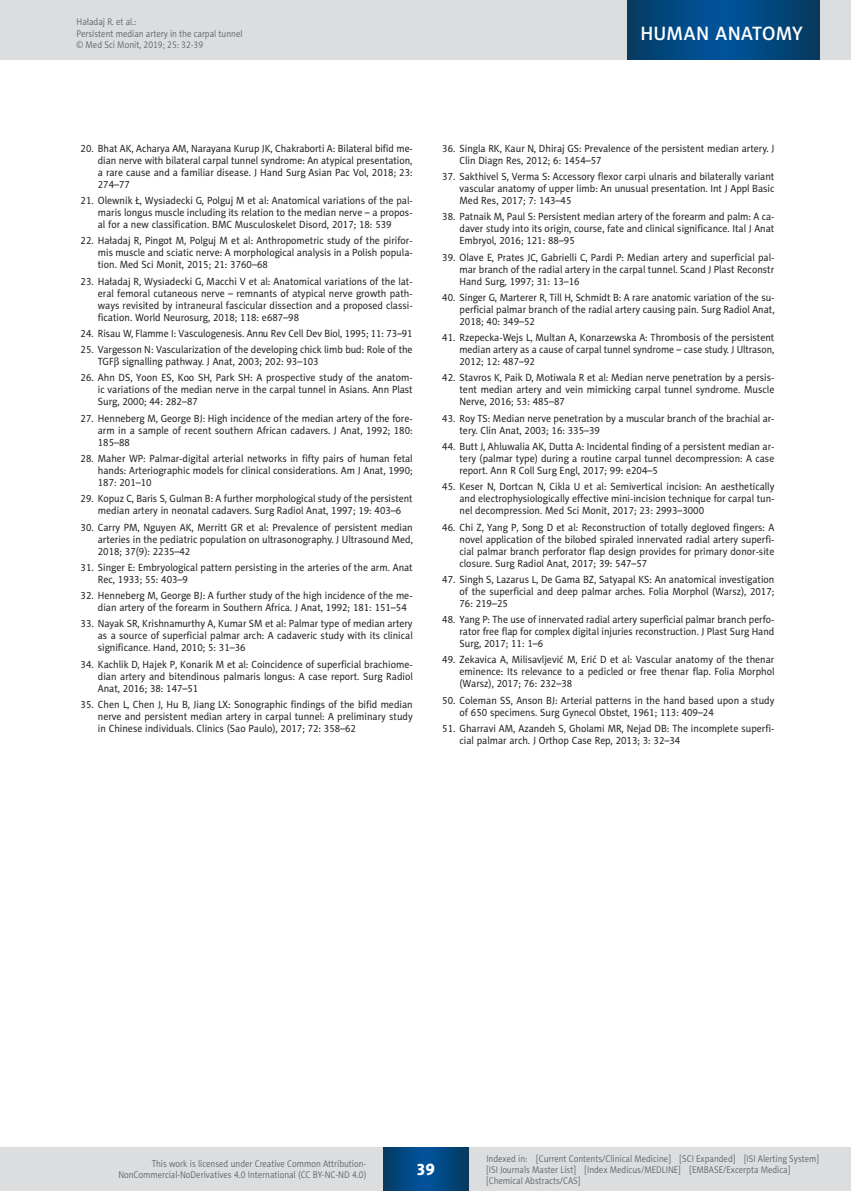
<style>
.page{position:relative;width:851px;height:1191px;background:#fff}
.page>*{position:absolute;margin:0;border:0;box-sizing:border-box;transform-origin:0 0}
.t1{font:19.5px "Naomi Sans EFN Medium";letter-spacing:.01em;color:#fff}
.t2{font:16.5px "Naomi Sans EFN Heavy";color:#fff}
.MSM_Referencje_punkt{font:10.5px/12px "Naomi Sans EFN";color:#231f20;text-align:justify;scale:.95 1}
.MSM_Referencje_punkt-2{font:10.5px/12px "Naomi Sans EFN";color:#231f20;text-align:justify;scale:.94 1}
.t3{font:9.75px/11.2px "Naomi Sans EFN Light";color:#57585a;scale:.9 1}
.s1{font-family:"Standard Sym L"}
</style>
<div class="page">
<div style="left:0;top:1148px;width:850px;height:43px;background:#dcdddf"></div>
<svg style="left:383px;top:1147px;width:85px;height:43px;background:#02477e"></svg>
<div style="left:0;top:0;width:850px;height:60px;background:#dcdddf"></div>
<svg style="left:627px;top:0;width:192px;height:60px;background:#02477e"></svg>
<p class="t3" style="left:77px;top:16px;width:186px">Haładaj R. et al.:<br>Persistent median artery in the carpal tunnel © Med Sci Monit, 2019; 25: 32-39</p>
<h1 class="t1" style="left:640px;top:22px;width:164px">HUMAN ANATOMY</h1>
<p class="MSM_Referencje_punkt-2" style="left:98px;top:142px;width:336px;text-indent:-17px">20. Bhat AK, Acharya AM, Narayana Kurup JK, Chakraborti A: Bilateral bifid me&shy;dian nerve with bilateral carpal tunnel syndrome: An atypical presentation, a rare cause and a familiar disease. J Hand Surg Asian Pac Vol, 2018; 23:<br>274–77</p>
<p class="MSM_Referencje_punkt" style="left:98px;top:195px;width:333px;text-indent:-17px">21. Olewnik Ł, Wysiadecki G, Polguj M et al: Anatomical variations of the pal&shy;maris longus muscle including its relation to the median nerve – a propos&shy;al for a new classification. BMC Musculoskelet Disord, 2017; 18: 539</p>
<p class="MSM_Referencje_punkt" style="left:98px;top:235px;width:333px;text-indent:-17px">22. Haładaj R, Pingot M, Polguj M et al: Anthropometric study of the pirifor&shy;mis muscle and sciatic nerve: A morphological analysis in a Polish popula&shy;tion. Med Sci Monit, 2015; 21: 3760–68</p>
<p class="MSM_Referencje_punkt" style="left:98px;top:275px;width:333px;text-indent:-17px">23. Haładaj R, Wysiadecki G, Macchi V et al: Anatomical variations of the lat&shy;eral femoral cutaneous nerve – remnants of atypical nerve growth path&shy;ways revisited by intraneural fascicular dissection and a proposed classi&shy;fication. World Neurosurg, 2018; 118: e687–98</p>
<p class="MSM_Referencje_punkt-2" style="left:81px;top:327px;width:354px">24. Risau W, Flamme I: Vasculogenesis. Annu Rev Cell Dev Biol, 1995; 11: 73–91</p>
<p class="MSM_Referencje_punkt" style="left:98px;top:344px;width:333px;text-indent:-17px">25. Vargesson N: Vascularization of the developing chick limb bud: Role of the<br>TGF<span class="s1">b</span> signalling pathway. J Anat, 2003; 202: 93–103</p>
<p class="MSM_Referencje_punkt" style="left:98px;top:372px;width:333px;text-indent:-17px">26. Ahn DS, Yoon ES, Koo SH, Park SH: A prospective study of the anatom&shy;ic variations of the median nerve in the carpal tunnel in Asians. Ann Plast Surg, 2000; 44: 282–87</p>
<p class="MSM_Referencje_punkt" style="left:98px;top:412px;width:333px;text-indent:-17px">27. Henneberg M, George BJ: High incidence of the median artery of the fore&shy;arm in a sample of recent southern African cadavers. J Anat, 1992; 180:<br>185–88</p>
<p class="MSM_Referencje_punkt" style="left:98px;top:452px;width:333px;text-indent:-17px">28. Maher WP: Palmar-digital arterial networks in fifty pairs of human fetal hands: Arteriographic models for clinical considerations. Am J Anat, 1990; 187: 201–10</p>
<p class="MSM_Referencje_punkt-2" style="left:81px;top:493px;width:354px;text-align:center">29. Kopuz C, Baris S, Gulman B: A further morphological study of the persistent median artery in neonatal cadavers. Surg Radiol Anat, 1997; 19: 403–6</p>
<p class="MSM_Referencje_punkt" style="left:98px;top:521px;width:333px;text-indent:-17px">30. Carry PM, Nguyen AK, Merritt GR et al: Prevalence of persistent median arteries in the pediatric population on ultrasonography. J Ultrasound Med, 2018; 37(9): 2235–42</p>
<p class="MSM_Referencje_punkt" style="left:98px;top:561px;width:333px;text-indent:-17px">31. Singer E: Embryological pattern persisting in the arteries of the arm. Anat<br>Rec, 1933; 55: 403–9</p>
<p class="MSM_Referencje_punkt" style="left:98px;top:589px;width:333px;text-indent:-17px">32. Henneberg M, George BJ: A further study of the high incidence of the me&shy;dian artery of the forearm in Southern Africa. J Anat, 1992; 181: 151–54</p>
<p class="MSM_Referencje_punkt" style="left:98px;top:618px;width:333px;text-indent:-17px">33. Nayak SR, Krishnamurthy A, Kumar SM et al: Palmar type of median artery as a source of superficial palmar arch: A cadaveric study with its clinical significance. Hand, 2010; 5: 31–36</p>
<p class="MSM_Referencje_punkt" style="left:98px;top:658px;width:333px;text-indent:-17px">34. Kachlik D, Hajek P, Konarik M et al: Coincidence of superficial brachiome&shy;dian artery and bitendinous palmaris longus: A case report. Surg Radiol Anat, 2016; 38: 147–51</p>
<p class="MSM_Referencje_punkt" style="left:98px;top:698px;width:333px;text-indent:-17px">35. Chen L, Chen J, Hu B, Jiang LX: Sonographic findings of the bifid median nerve and persistent median artery in carpal tunnel: A preliminary study in Chinese individuals. Clinics (Sao Paulo), 2017; 72: 358–62</p>
<p class="MSM_Referencje_punkt" style="left:459px;top:142px;width:333px;text-indent:-17px">36. Singla RK, Kaur N, Dhiraj GS: Prevalence of the persistent median artery. J<br>Clin Diagn Res, 2012; 6: 1454–57</p>
<p class="MSM_Referencje_punkt" style="left:459px;top:171px;width:333px;text-indent:-17px">37. Sakthivel S, Verma S: Accessory flexor carpi ulnaris and bilaterally variant vascular anatomy of upper limb: An unusual presentation. Int J Appl Basic Med Res, 2017; 7: 143–45</p>
<p class="MSM_Referencje_punkt" style="left:459px;top:211px;width:333px;text-indent:-17px">38. Patnaik M, Paul S: Persistent median artery of the forearm and palm: A ca&shy;daver study into its origin, course, fate and clinical significance. Ital J Anat Embryol, 2016; 121: 88–95</p>
<p class="MSM_Referencje_punkt" style="left:459px;top:251px;width:333px;text-indent:-17px">39. Olave E, Prates JC, Gabrielli C, Pardi P: Median artery and superficial pal&shy;mar branch of the radial artery in the carpal tunnel. Scand J Plast Reconstr Hand Surg, 1997; 31: 13–16</p>
<p class="MSM_Referencje_punkt" style="left:459px;top:291px;width:333px;text-indent:-17px">40. Singer G, Marterer R, Till H, Schmidt B: A rare anatomic variation of the su&shy;perficial palmar branch of the radial artery causing pain. Surg Radiol Anat, 2018; 40: 349–52</p>
<p class="MSM_Referencje_punkt" style="left:459px;top:332px;width:333px;text-indent:-17px">41. Rzepecka-Wejs L, Multan A, Konarzewska A: Thrombosis of the persistent median artery as a cause of carpal tunnel syndrome – case study. J Ultrason, 2012; 12: 487–92</p>
<p class="MSM_Referencje_punkt" style="left:459px;top:372px;width:333px;text-indent:-17px">42. Stavros K, Paik D, Motiwala R et al: Median nerve penetration by a persis&shy;tent median artery and vein mimicking carpal tunnel syndrome. Muscle Nerve, 2016; 53: 485–87</p>
<p class="MSM_Referencje_punkt" style="left:459px;top:412px;width:333px;text-indent:-17px">43. Roy TS: Median nerve penetration by a muscular branch of the brachial ar&shy;tery. Clin Anat, 2003; 16: 335–39</p>
<p class="MSM_Referencje_punkt" style="left:459px;top:440px;width:333px;text-indent:-17px">44. Butt J, Ahluwalia AK, Dutta A: Incidental finding of a persistent median ar&shy;tery (palmar type) during a routine carpal tunnel decompression: A case report. Ann R Coll Surg Engl, 2017; 99: e204–5</p>
<p class="MSM_Referencje_punkt" style="left:459px;top:481px;width:333px;text-indent:-17px">45. Keser N, Dortcan N, Cikla U et al: Semivertical incision: An aesthetically and electrophysiologically effective mini-incision technique for carpal tun&shy;nel decompression. Med Sci Monit, 2017; 23: 2993–3000</p>
<p class="MSM_Referencje_punkt" style="left:459px;top:521px;width:333px;text-indent:-17px">46. Chi Z, Yang P, Song D et al: Reconstruction of totally degloved fingers: A novel application of the bilobed spiraled innervated radial artery superfi&shy;cial palmar branch perforator flap design provides for primary donor-site closure. Surg Radiol Anat, 2017; 39: 547–57</p>
<p class="MSM_Referencje_punkt" style="left:459px;top:573px;width:333px;text-indent:-17px">47. Singh S, Lazarus L, De Gama BZ, Satyapal KS: An anatomical investigation of the superficial and deep palmar arches. Folia Morphol (Warsz), 2017; 76: 219–25</p>
<p class="MSM_Referencje_punkt-2" style="left:459px;top:613px;width:336px;text-indent:-17px">48. Yang P: The use of innervated radial artery superficial palmar branch perfo&shy;rator free flap for complex digital injuries reconstruction. J Plast Surg Hand Surg, 2017; 11: 1–6</p>
<p class="MSM_Referencje_punkt" style="left:459px;top:654px;width:333px;text-indent:-17px">49. Zekavica A, Milisavljević M, Erić D et al: Vascular anatomy of the thenar eminence: Its relevance to a pedicled or free thenar flap. Folia Morphol (Warsz), 2017; 76: 232–38</p>
<p class="MSM_Referencje_punkt" style="left:459px;top:694px;width:333px;text-indent:-17px">50. Coleman SS, Anson BJ: Arterial patterns in the hand based upon a study of 650 specimens. Surg Gynecol Obstet, 1961; 113: 409–24</p>
<p class="MSM_Referencje_punkt" style="left:459px;top:722px;width:333px;text-indent:-17px">51. Gharravi AM, Azandeh S, Gholami MR, Nejad DB: The incomplete superfi&shy;cial palmar arch. J Orthop Case Rep, 2013; 3: 32–34</p>
<p class="t3" style="left:118px;top:1158px;width:277px;text-align:right">This work is licensed under Creative Common Attribution-<br>NonCommercial-NoDerivatives 4.0 International (CC BY-NC-ND 4.0)</p>
<h2 class="t2" style="left:416px;top:1159px;width:21px">39</h2>
<p class="t3" style="left:486px;top:1152px;width:371px">Indexed in: [Current Contents/Clinical Medicine] [SCI Expanded] [ISI Alerting System] [ISI Journals Master List] [Index Medicus/MEDLINE] [EMBASE/Excerpta Medica] [Chemical Abstracts/CAS]</p>
</div>
